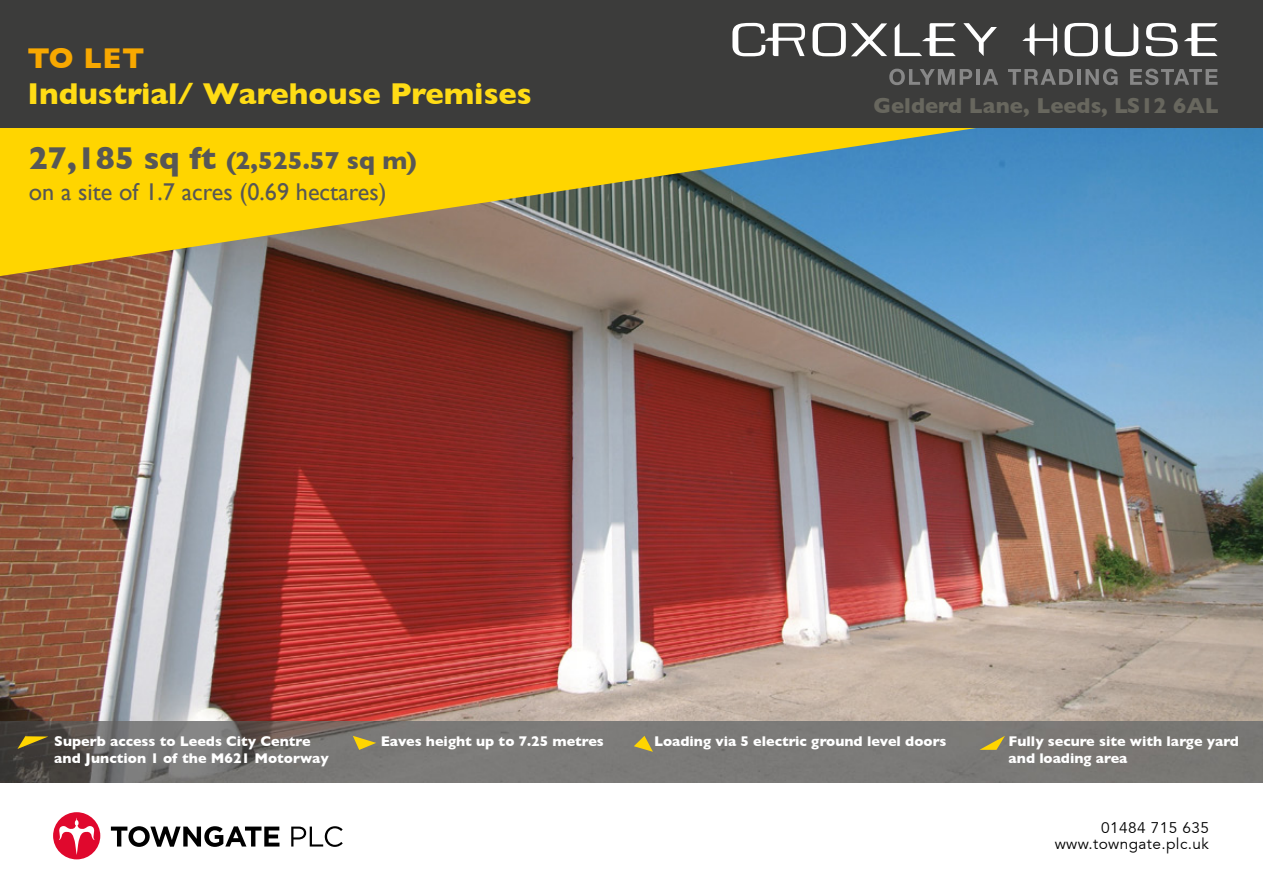
<style>
.page{position:relative;width:1263px;height:893px;background:#fff}
.page>*{position:absolute;margin:0;border:0;box-sizing:border-box;transform-origin:0 0}
.t1{font:700 30.75px "Gill Sans";color:#ffdc15}
.t2{font:700 29.1px "Gill Sans";color:#f8a800}
.t3{font:700 25.05px "Gill Sans";color:#575756}
.t4{font:24.3px "Gill Sans";color:#575756}
.t5{font:700 22.05px "Gill Sans";color:#68675e}
.t6{font:15.45px/15.8px "Avenir 45";letter-spacing:.025em;color:#000;text-align:right}
.t7{font:700 14.25px/17.2px "Gill Sans";color:#fff}
.s1{font-size:32.25px}
</style>
<div class="page">
<img style="left:0;top:298px;width:1263px;height:423px">
<div style="left:53px;top:812px;width:47px;height:47px;background:#e0082d;border-radius:50%"></div>
<svg style="left:59px;top:817px;width:36px;height:38px"></svg>
<svg style="left:111px;top:826px;width:168px;height:21px"></svg>
<svg style="left:291px;top:826px;width:52px;height:21px"></svg>
<img style="left:0;top:721px;width:1263px;height:61px">
<svg style="left:17px;top:736px;width:31px;height:13px"></svg>
<svg style="left:353px;top:736px;width:23px;height:14px"></svg>
<svg style="left:634px;top:736px;width:19px;height:16px"></svg>
<svg style="left:979px;top:736px;width:26px;height:14px"></svg>
<svg style="left:0;top:128px;width:1263px;height:170px;background:#979e65"></svg>
<div style="left:0;top:0;width:1263px;height:128px;background:#3c3c3b"></div>
<svg style="left:732px;top:23px;width:73px;height:33px"></svg>
<svg style="left:1105px;top:23px;width:33px;height:33px"></svg>
<svg style="left:1065px;top:23px;width:33px;height:33px"></svg>
<svg style="left:1145px;top:23px;width:33px;height:33px"></svg>
<svg style="left:1184px;top:23px;width:33px;height:33px"></svg>
<svg style="left:963px;top:23px;width:34px;height:33px"></svg>
<svg style="left:895px;top:23px;width:61px;height:33px"></svg>
<svg style="left:1022px;top:23px;width:35px;height:33px"></svg>
<svg style="left:889px;top:69px;width:83px;height:16px"></svg>
<hr style="left:976px;top:69px;width:4px;height:16px;background:#878787">
<svg style="left:983px;top:69px;width:15px;height:16px"></svg>
<svg style="left:1008px;top:69px;width:65px;height:16px"></svg>
<hr style="left:1077px;top:69px;width:4px;height:16px;background:#878787">
<svg style="left:1085px;top:69px;width:32px;height:16px"></svg>
<svg style="left:1130px;top:69px;width:87px;height:16px"></svg>
<svg style="left:812px;top:23px;width:75px;height:33px"></svg>
<h2 class="t2" style="left:28px;top:41px;width:118px">TO LET</h2>
<h1 class="t1" style="left:28px;top:75px;width:506px">Industrial/ Warehouse Premises</h1>
<h3 class="t3" style="left:29px;top:146px;width:390px"><span class="s1">27,185 sq ft</span> (2,525.57 sq m)</h3>
<h3 class="t4" style="left:29px;top:177px;width:359px">on a site of 1.7 acres (0.69 hectares)</h3>
<h3 class="t5" style="left:873px;top:93px;width:347px">Gelderd Lane, Leeds, LS12 6AL</h3>
<p class="t7" style="left:54px;top:732px;width:276px">Superb access to Leeds City Centre and Junction 1 of the M621 Motorway</p>
<p class="t7" style="left:381px;top:732px;width:225px">Eaves height up to 7.25 metres</p>
<p class="t7" style="left:654px;top:732px;width:294px">Loading via 5 electric ground level doors</p>
<p class="t7" style="left:1008px;top:732px;width:232px">Fully secure site with large yard and loading area</p>
<p class="t6" style="left:1055px;top:820px;width:156px">01484 715 635 www.towngate.plc.uk</p>
</div>
